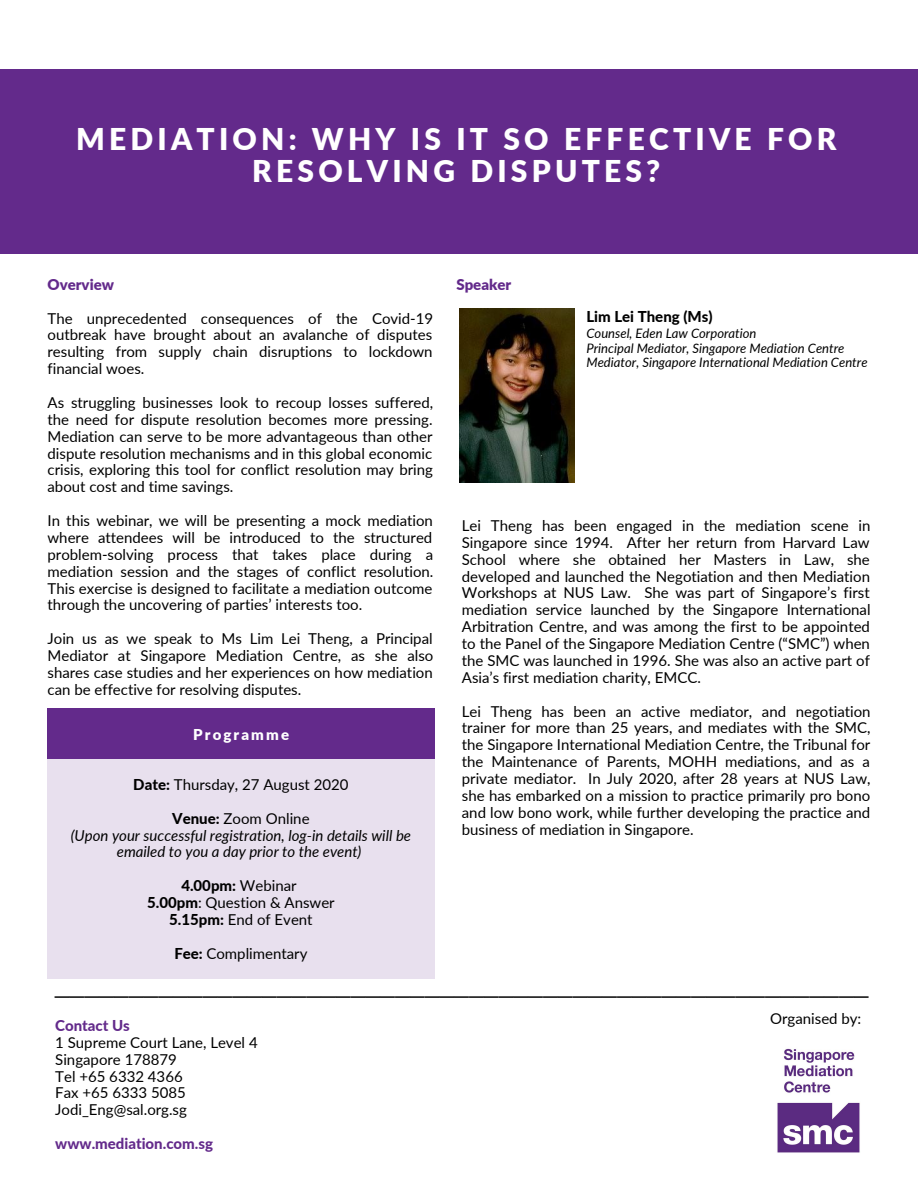
<style>
.page{position:relative;width:918px;height:1188px;background:#fff}
.page>*{position:absolute;margin:0;border:0;box-sizing:border-box;transform-origin:0 0}
.t1{font:300 36px "Open Sans";color:#000}
.t2{font:900 30px/32.4px "Lato";letter-spacing:.14em;color:#fff;text-align:center}
.t3{font:15px/16.8px "Lato";color:#000;text-align:justify}
.t4{font:italic 15px/16.8px "Lato";color:#000;text-align:center}
.t5{font:800 15px "Lato";color:#632a8b}
.t6{font:900 15px "Lato";color:#632a8b}
.t7{font:800 15px "Lato";color:#000}
.t8{font:900 15px "Lato";letter-spacing:.14em;color:#fff}
.t9{font:italic 13.05px/14.7px "Lato";color:#000}
.s1{font-weight:800}
.s2{font-weight:800;font-style:normal}
.s3{font-style:normal}
</style>
<div class="page">
<div style="left:48px;top:708px;width:387px;height:51px;background:#632a8b"></div>
<div style="left:48px;top:759px;width:387px;height:220px;background:#e8e0ee"></div>
<div style="left:0;top:69px;width:918px;height:185px;background:#632a8b"></div>
<img style="left:777px;top:1048px;width:83px;height:105px">
<img style="left:459px;top:308px;width:116px;height:175px">
<h2 class="t2" style="left:76px;top:122px;width:762px">MEDIATION: WHY IS IT SO EFFECTIVE FOR<br>RESOLVING DISPUTES?</h2>
<p class="t6" style="left:48px;top:275px;width:68px">Overview</p>
<p class="t3" style="left:48px;top:309px;width:387px">The unprecedented consequences of the Covid-19 outbreak have brought about an avalanche of disputes resulting from supply chain disruptions to lockdown financial woes.</p>
<p class="t3" style="left:48px;top:394px;width:387px">As struggling businesses look to recoup losses suffered, the need for dispute resolution becomes more pressing.<br>Mediation can serve to be more advantageous than other dispute resolution mechanisms and in this global economic crisis, exploring this tool for conflict resolution may bring about cost and time savings.</p>
<p class="t3" style="left:48px;top:512px;width:387px">In this webinar, we will be presenting a mock mediation where attendees will be introduced to the structured problem-solving process that takes place during a mediation session and the stages of conflict resolution.<br>This exercise is designed to facilitate a mediation outcome through the uncovering of parties’ interests too.</p>
<p class="t3" style="left:48px;top:630px;width:387px">Join us as we speak to Ms Lim Lei Theng, a Principal Mediator at Singapore Mediation Centre, as she also shares case studies and her experiences on how mediation can be effective for resolving disputes.</p>
<p class="t8" style="left:193px;top:725px;width:97px">Programme</p>
<p class="t3" style="left:133px;top:776px;width:217px"><span class="s1">Date:</span> Thursday, 27 August 2020</p>
<p class="t4" style="left:71px;top:810px;width:342px"><span class="s2">Venue:</span> <span class="s3">Zoom Online<br></span>(Upon your successful registration, log-in details will be emailed to you a day prior to the event)</p>
<p class="t3" style="left:147px;top:877px;width:189px;text-align:center"><span class="s1">4.00pm:</span> Webinar<br><span class="s1">5.00pm</span>: Question &amp; Answer<br><span class="s1">5.15pm:</span> End of Event</p>
<p class="t3" style="left:174px;top:945px;width:135px"><span class="s1">Fee:</span> Complimentary</p>
<p class="t6" style="left:456px;top:275px;width:56px">Speaker</p>
<p class="t7" style="left:586px;top:308px;width:128px">Lim Lei Theng (Ms)</p>
<p class="t9" style="left:586px;top:326px;width:283px">Counsel, Eden Law Corporation<br>Principal Mediator, Singapore Mediation Centre<br>Mediator, Singapore International Mediation Centre</p>
<p class="t3" style="left:462px;top:517px;width:410px">Lei Theng has been engaged in the mediation scene in Singapore since 1994. After her return from Harvard Law School where she obtained her Masters in Law, she developed and launched the Negotiation and then Mediation Workshops at NUS Law. She was part of Singapore’s first mediation service launched by the Singapore International Arbitration Centre, and was among the first to be appointed to the Panel of the Singapore Mediation Centre (“SMC”) when the SMC was launched in 1996. She was also an active part of Asia’s first mediation charity, EMCC.</p>
<p class="t3" style="left:462px;top:702px;width:410px">Lei Theng has been an active mediator, and negotiation trainer for more than 25 years, and mediates with the SMC, the Singapore International Mediation Centre, the Tribunal for the Maintenance of Parents, MOHH mediations, and as a private mediator. In July 2020, after 28 years at NUS Law, she has embarked on a mission to practice primarily pro bono and low bono work, while further developing the practice and business of mediation in Singapore.</p>
<h1 class="t1" style="left:55px;top:954px;width:815px">_______________________________________________________</h1>
<p class="t5" style="left:55px;top:1016px;width:76px">Contact Us</p>
<p class="t3" style="left:55px;top:1034px;width:204px;text-align:left">1 Supreme Court Lane, Level 4<br>Singapore 178879<br>Tel +65 6332 4366<br>Fax +65 6333 5085<br>Jodi_Eng@sal.org.sg</p>
<p class="t5" style="left:55px;top:1134px;width:159px">www.mediation.com.sg</p>
<p class="t3" style="left:770px;top:1010px;width:93px">Organised by:</p>
</div>
